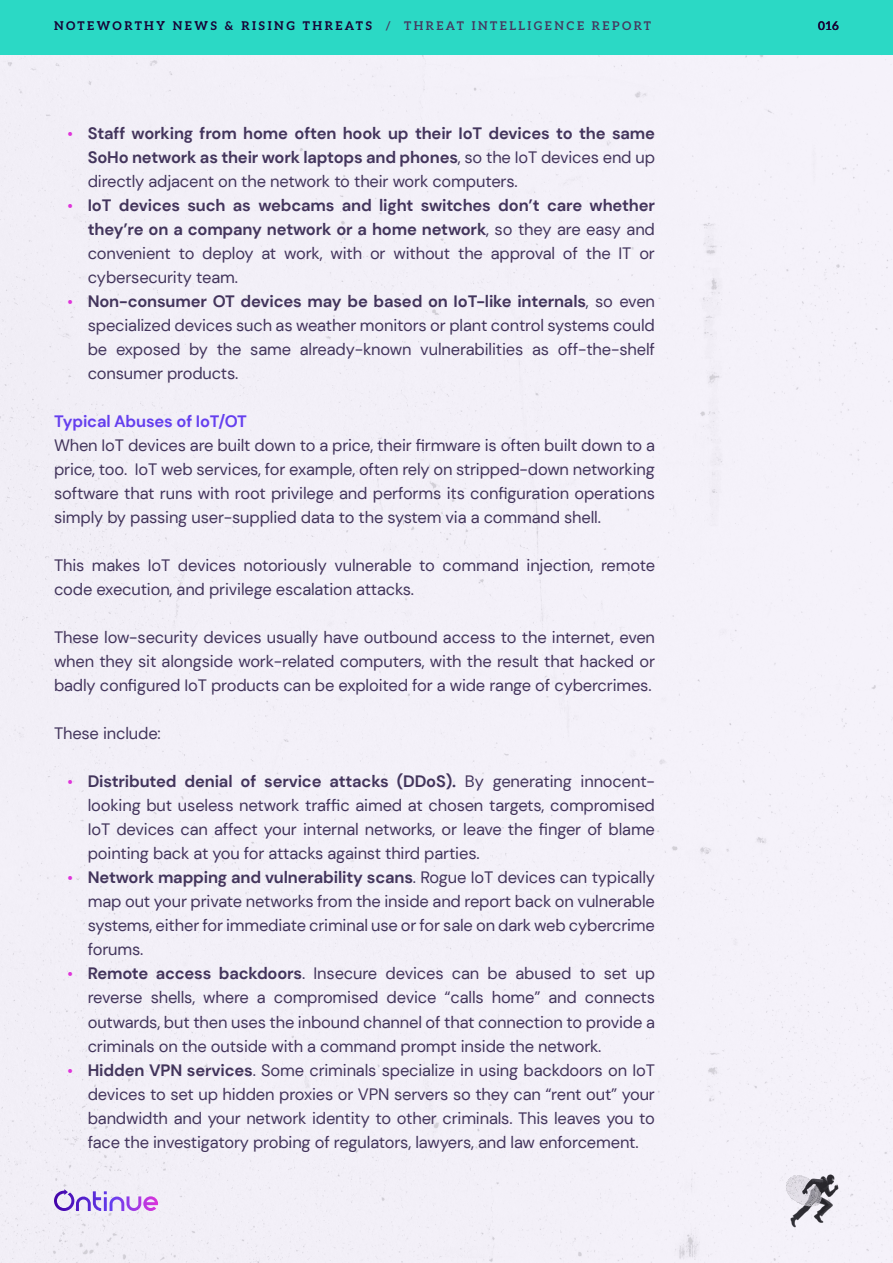
<style>
.page{position:relative;width:893px;height:1263px;background:#fff}
.page>*{position:absolute;margin:0;border:0;box-sizing:border-box;transform-origin:0 0}
.Body_Copy{font:16.5px/24px "DM Sans";letter-spacing:-.01em;color:#43355c;text-align:justify}
.t1{font:700 16.5px/24px "DM Sans";letter-spacing:-.01em;color:#43355c;text-align:justify}
.H3_Callout{font:700 16.5px "DM Sans";letter-spacing:-.01em;color:#653fee}
.t2{font:700 12px "Aleo";letter-spacing:.2em;color:#170336}
.t3{font:600 12px "Aleo";color:#170336}
.s1{font-weight:600;color:#46365e}
.s2{font-weight:500;font-size:15px;color:#df34da}
.s3{font-weight:400}
.s4{font-weight:700}
</style>
<div class="page">
<div style="left:0;top:54px;width:893px;height:1209px;background:#f3f0f8"></div>
<div style="left:0;top:0;width:893px;height:54px;background:#2bd9c5"></div>
<img style="left:784px;top:1171px;width:55px;height:57px">
<svg style="left:54px;top:1189px;width:104px;height:22px"></svg>
<p class="t2" style="left:54px;top:16px;width:599px">NOTEWORTHY NEWS &amp; RISING THREATS <span class="s1">/ THREAT INTELLIGENCE REPORT</span></p>
<p class="t3" style="left:818px;top:16px;width:22px">016</p>
<p class="t1" style="left:88px;top:122px;width:569px;text-indent:-20px"><span class="s2">•</span> Staff working from home often hook up their IoT devices to the same SoHo network as their work laptops and phones<span class="s3">, so the IoT devices end up directly adjacent on the network to their work computers.</span></p>
<p class="t1" style="left:88px;top:194px;width:569px;text-indent:-20px"><span class="s2">•</span> IoT devices such as webcams and light switches don’t care whether they’re on a company network or a home network<span class="s3">, so they are easy and convenient to deploy at work, with or without the approval of the IT or cybersecurity team.</span></p>
<p class="Body_Copy" style="left:88px;top:290px;width:569px;text-indent:-20px"><span class="s2">•</span> <span class="s4">Non-consumer OT devices may be based on IoT-like internals</span>, so even specialized devices such as weather monitors or plant control systems could be exposed by the same already-known vulnerabilities as off-the-shelf consumer products.</p>
<p class="H3_Callout" style="left:54px;top:411px;width:194px">Typical Abuses of IoT/OT</p>
<p class="Body_Copy" style="left:54px;top:434px;width:602px">When IoT devices are built down to a price, their firmware is often built down to a price, too. IoT web services, for example, often rely on stripped-down networking software that runs with root privilege and performs its configuration operations simply by passing user-supplied data to the system via a command shell.</p>
<p class="Body_Copy" style="left:54px;top:554px;width:603px">This makes IoT devices notoriously vulnerable to command injection, remote code execution, and privilege escalation attacks.</p>
<p class="Body_Copy" style="left:54px;top:626px;width:602px">These low-security devices usually have outbound access to the internet, even when they sit alongside work-related computers, with the result that hacked or badly configured IoT products can be exploited for a wide range of cybercrimes.</p>
<p class="Body_Copy" style="left:54px;top:722px;width:108px">These include:</p>
<p class="Body_Copy" style="left:88px;top:770px;width:569px;text-indent:-20px"><span class="s2">•</span> <span class="s4">Distributed denial of service attacks (DDoS).</span> By generating innocent&shy;looking but useless network traffic aimed at chosen targets, compromised IoT devices can affect your internal networks, or leave the finger of blame pointing back at you for attacks against third parties.</p>
<p class="Body_Copy" style="left:88px;top:866px;width:569px;text-indent:-20px"><span class="s2">•</span> <span class="s4">Network mapping and vulnerability scans</span>. Rogue IoT devices can typically map out your private networks from the inside and report back on vulnerable systems, either for immediate criminal use or for sale on dark web cybercrime forums.</p>
<p class="Body_Copy" style="left:88px;top:962px;width:569px;text-indent:-20px"><span class="s2">•</span> <span class="s4">Remote access backdoors</span>. Insecure devices can be abused to set up reverse shells, where a compromised device “calls home” and connects outwards, but then uses the inbound channel of that connection to provide a criminals on the outside with a command prompt inside the network.</p>
<p class="Body_Copy" style="left:88px;top:1058px;width:569px;text-indent:-20px"><span class="s2">•</span> <span class="s4">Hidden VPN services</span>. Some criminals specialize in using backdoors on IoT devices to set up hidden proxies or VPN servers so they can “rent out” your bandwidth and your network identity to other criminals. This leaves you to face the investigatory probing of regulators, lawyers, and law enforcement.</p>
</div>
